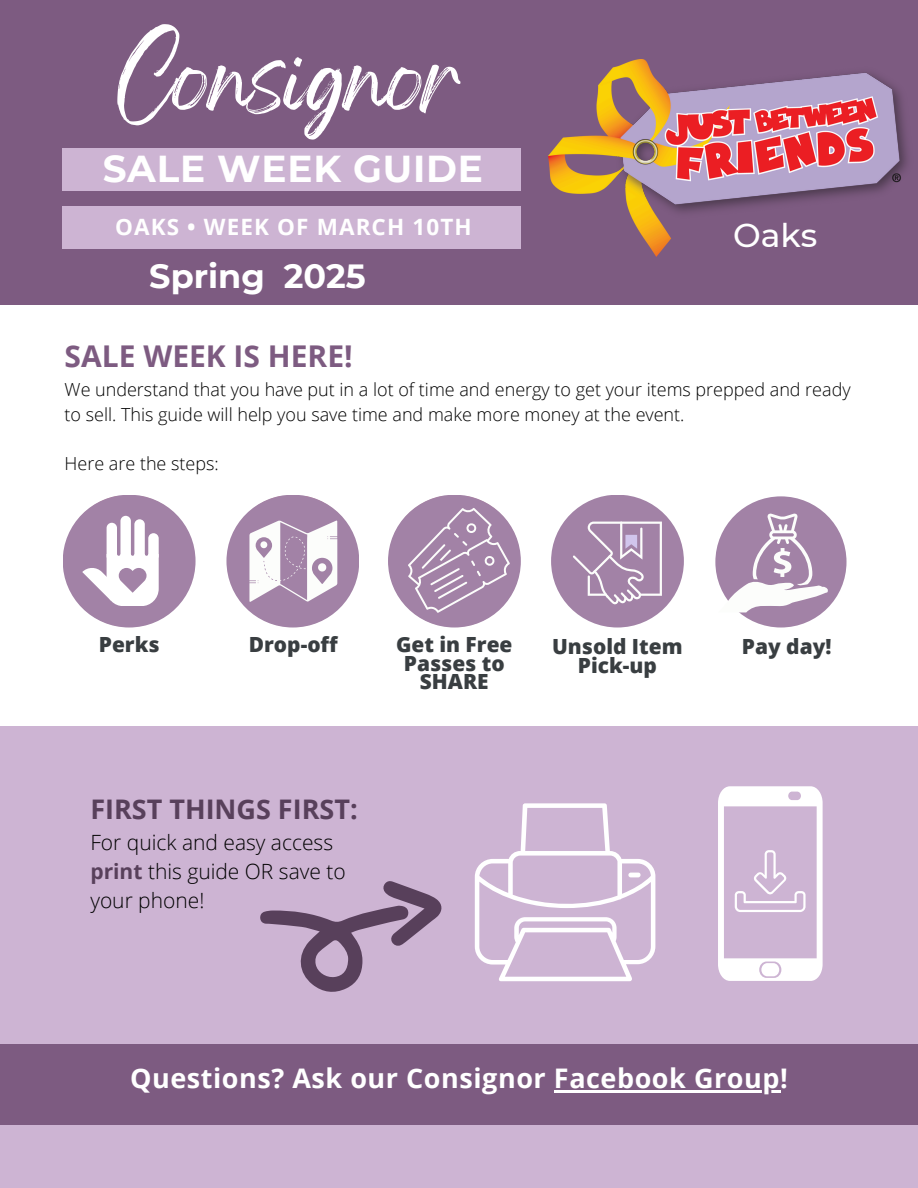
<style>
.page{position:relative;width:918px;height:1188px;background:#fff}
.page>*{position:absolute;margin:0;border:0;box-sizing:border-box;transform-origin:0 0}
.t1{font:70.5px "Gellatio";color:#fff}
.t2{font:700 37.5px "Montserrat";letter-spacing:.02em;color:#fff}
.t3{font:700 33.45px "Montserrat";color:#fff}
.t4{font:500 33px "Montserrat";color:#fff}
.t5{font:700 30px "Open Sans";color:#7d5b81}
.t6{font:700 27px "Open Sans";letter-spacing:.02em;color:#fff}
.t7{font:700 27px "Open Sans";color:#58405b}
.t8{font:700 22.5px "Open Sans";letter-spacing:.05em;color:#fff}
.t9{font:300 21px/29.2px "Open Sans";color:#000}
.t10{font:800 20.85px/18.6px "Open Sans";color:#393e41;text-align:center}
.t11{font:300 18px/24.8px "Open Sans";color:#000}
.s1{font-weight:700;color:#58405b}
</style>
<div class="page">
<div style="left:0;top:0;width:918px;height:305px;background:#7d5b81"></div>
<div style="left:0;top:727px;width:918px;height:317px;background:#cdb4d3"></div>
<div style="left:0;top:1044px;width:918px;height:82px;background:#7d5b81"></div>
<img style="left:390px;top:496px;width:129px;height:111px">
<div style="left:388px;top:495px;width:133px;height:133px;background:#a282a6;border-radius:50%"></div>
<div style="left:551px;top:495px;width:133px;height:133px;background:#a282a6;border-radius:50%"></div>
<img style="left:65px;top:496px;width:125px;height:126px">
<div style="left:63px;top:495px;width:133px;height:133px;background:#a282a6;border-radius:50%"></div>
<img style="left:232px;top:496px;width:126px;height:126px">
<div style="left:226px;top:495px;width:133px;height:133px;background:#a282a6;border-radius:50%"></div>
<svg style="left:249px;top:521px;width:88px;height:81px"></svg>
<div style="left:715px;top:496px;width:132px;height:132px;background:#a282a6;border-radius:50%"></div>
<svg style="left:718px;top:513px;width:110px;height:99px"></svg>
<svg style="left:82px;top:516px;width:77px;height:90px"></svg>
<svg style="left:408px;top:508px;width:102px;height:104px"></svg>
<svg style="left:573px;top:522px;width:89px;height:82px"></svg>
<svg style="left:475px;top:803px;width:181px;height:178px"></svg>
<hr style="left:628px;top:873px;width:13px;height:4px;background:#fff;border-radius:2px">
<svg style="left:260px;top:881px;width:182px;height:110px"></svg>
<svg style="left:718px;top:786px;width:105px;height:195px"></svg>
<div style="left:0;top:1126px;width:918px;height:62px;background:#cdb4d3"></div>
<div style="left:63px;top:149px;width:458px;height:42px;background:#cdb4d3"></div>
<img style="left:549px;top:60px;width:358px;height:197px">
<div style="left:63px;top:206px;width:458px;height:43px;background:#cdb4d3"></div>
<hr style="left:554px;top:1090px;width:226px;height:3px;background:#fff">
<h5 class="t1" style="left:117px;top:61px;width:351px">CONSIGNOR</h5>
<p class="t2" style="left:103px;top:145px;width:382px">SALE WEEK GUIDE</p>
<p class="t8" style="left:115px;top:211px;width:358px">OAKS • WEEK OF MARCH 10TH</p>
<p class="t3" style="left:149px;top:256px;width:218px">Spring 2025</p>
<h6 class="t4" style="left:733px;top:215px;width:86px">Oaks</h6>
<h3 class="t5" style="left:65px;top:335px;width:290px">SALE WEEK IS HERE!</h3>
<p class="t11" style="left:65px;top:377px;width:788px">We understand that you have put in a lot of time and energy to get your items prepped and ready to sell. This guide will help you save time and make more money at the event.</p>
<p class="t11" style="left:65px;top:451px;width:156px">Here are the steps:</p>
<p class="t10" style="left:99px;top:635px;width:62px">Perks</p>
<p class="t10" style="left:249px;top:634px;width:91px">Drop-off</p>
<h6 class="t10" style="left:552px;top:637px;width:132px">Unsold Item<br>Pick-up</h6>
<p class="t10" style="left:396px;top:635px;width:118px">Get in Free<br>Passes to<br>SHARE</p>
<h1 class="t7" style="left:90px;top:791px;width:269px">FIRST THINGS FIRST:</h1>
<p class="t9" style="left:90px;top:827px;width:244px">For quick and easy access</p>
<h3 class="t9" style="left:90px;top:856px;width:257px"><span class="s1">print</span> this guide OR save to your phone!</h3>
<h6 class="t10" style="left:742px;top:636px;width:91px">Pay day!</h6>
<p class="t6" style="left:130px;top:1059px;width:659px">Questions? Ask our Consignor Facebook Group!</p>
</div>
